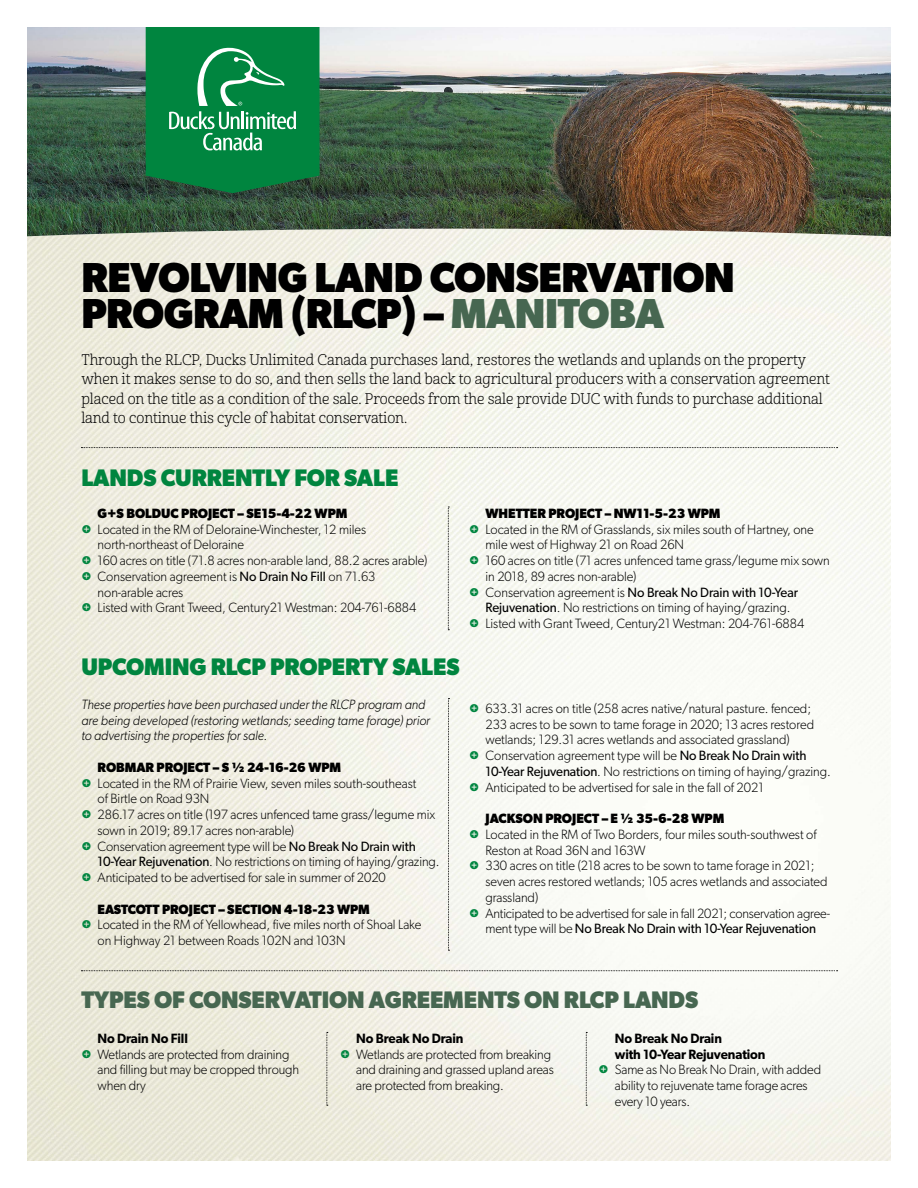
<style>
.page{position:relative;width:918px;height:1188px;background:#fff}
.page>*{position:absolute;margin:0;border:0;box-sizing:border-box;transform-origin:0 0}
.t1{font:700 42px/36px "Gibson";letter-spacing:-.01em;color:#000;scale:.96 1}
.t2{font:700 24px "Gibson";letter-spacing:-.005em;color:#00853f;scale:.96 1}
.t3{font:700 24px "Gibson";letter-spacing:-.005em;color:#476751;scale:.96 1}
.t4{font:15px/19.5px "Cabrito Nor Boo";letter-spacing:-.005em;color:#000;scale:.96 1}
.t5{font:300 13.5px "Gibson";color:#000;scale:.96 1}
.t6{font:italic 300 13.5px/15.8px "Gibson";color:#000;scale:.96 1}
.t7{font:700 13.5px "Gibson";color:#000;scale:.96 1}
.t8{font:13.5px "Gibson";letter-spacing:-.01em;color:#000;scale:.96 1}
.t9{font:600 13.5px "Gibson";letter-spacing:-.01em;color:#000;scale:.96 1}
.s1{color:#476751}
.s2{font-family:"Entypo";font-weight:400;font-size:19.5px;color:#00853f}
.s3{font-weight:400}
.s4{font-family:"Entypo";font-size:19.5px;color:#00853f}
.s5{font-weight:300}
</style>
<div class="page">
<img style="left:27px;top:236px;width:864px;height:925px">
<svg style="left:81px;top:447px;width:757px;height:1px"></svg>
<svg style="left:448px;top:507px;width:1px;height:123px"></svg>
<img style="left:27px;top:27px;width:864px;height:209px">
<svg style="left:146px;top:27px;width:174px;height:166px;background:#158a4c"></svg>
<svg style="left:448px;top:698px;width:1px;height:253px"></svg>
<svg style="left:327px;top:1032px;width:1px;height:74px"></svg>
<svg style="left:586px;top:1032px;width:1px;height:74px"></svg>
<svg style="left:81px;top:970px;width:757px;height:1px"></svg>
<h1 class="t1" style="left:81px;top:259px;width:682px">REVOLVING LAND CONSERVATION<br>PROGRAM (RLCP) – <span class="s1">MANITOBA</span></h1>
<p class="t4" style="left:81px;top:350px;width:781px">Through the RLCP, Ducks Unlimited Canada purchases land, restores the wetlands and uplands on the property when it makes sense to do so, and then sells the land back to agricultural producers with a conservation agreement placed on the title as a condition of the sale. Proceeds from the sale provide DUC with funds to purchase additional land to continue this cycle of habitat conservation.</p>
<h2 class="t2" style="left:81px;top:463px;width:332px">LANDS CURRENTLY FOR SALE</h2>
<p class="t7" style="left:98px;top:505px;width:262px">G+S BOLDUC PROJECT – SE15-4-22 WPM</p>
<p class="t5" style="left:81px;top:521px;width:298px"><span class="s2">Z</span> Located in the RM of Deloraine-Winchester, 12 miles</p>
<p class="t5" style="left:98px;top:537px;width:154px">north-northeast of Deloraine</p>
<p class="t5" style="left:81px;top:552px;width:362px"><span class="s2">Z</span> 160 acres on title (71.8 acres non-arable land, 88.2 acres arable)</p>
<p class="t5" style="left:81px;top:568px;width:308px"><span class="s2">Z</span> Conservation agreement is <span class="s3">No Drain No Fill</span> on 71.63</p>
<p class="t5" style="left:98px;top:584px;width:91px">non-arable acres</p>
<p class="t5" style="left:81px;top:600px;width:350px"><span class="s2">Z</span> Listed with Grant Tweed, Century21 Westman: 204-761-6884</p>
<p class="t7" style="left:486px;top:505px;width:246px">WHETTER PROJECT – NW11-5-23 WPM</p>
<p class="t5" style="left:469px;top:521px;width:360px"><span class="s2">Z</span> Located in the RM of Grasslands, six miles south of Hartney, one</p>
<p class="t5" style="left:486px;top:537px;width:208px">mile west of Highway 21 on Road 26N</p>
<p class="t5" style="left:469px;top:552px;width:377px"><span class="s2">Z</span> 160 acres on title (71 acres unfenced tame grass/legume mix sown</p>
<p class="t5" style="left:486px;top:568px;width:159px">in 2018, 89 acres non-arable)</p>
<p class="t8" style="left:469px;top:584px;width:344px"><span class="s4">Z</span> <span class="s5">Conservation agreement is</span> No Break No Drain with 10-Year</p>
<p class="t5" style="left:486px;top:600px;width:319px"><span class="s3">Rejuvenation</span>. No restrictions on timing of haying/grazing.</p>
<p class="t5" style="left:469px;top:615px;width:350px"><span class="s2">Z</span> Listed with Grant Tweed, Century21 Westman: 204-761-6884</p>
<h2 class="t2" style="left:81px;top:653px;width:395px">UPCOMING RLCP PROPERTY SALES</h2>
<p class="t6" style="left:81px;top:696px;width:365px">These properties have been purchased under the RLCP program and are being developed (restoring wetlands; seeding tame forage) prior to advertising the properties for sale.</p>
<p class="t7" style="left:98px;top:759px;width:255px">ROBMAR PROJECT – S ½ 24-16-26 WPM</p>
<p class="t5" style="left:81px;top:775px;width:350px"><span class="s2">Z</span> Located in the RM of Prairie View, seven miles south-southeast</p>
<p class="t5" style="left:98px;top:791px;width:118px">of Birtle on Road 93N</p>
<p class="t5" style="left:81px;top:806px;width:370px"><span class="s2">Z</span> 286.17 acres on title (197 acres unfenced tame grass/legume mix</p>
<p class="t5" style="left:98px;top:822px;width:206px">sown in 2019; 89.17 acres non-arable)</p>
<p class="t5" style="left:81px;top:838px;width:350px"><span class="s2">Z</span> Conservation agreement type will be <span class="s3">No Break No Drain with</span></p>
<p class="t5" style="left:98px;top:854px;width:358px"><span class="s3">10-Year Rejuvenation</span>. No restrictions on timing of haying/grazing.</p>
<p class="t5" style="left:81px;top:869px;width:319px"><span class="s2">Z</span> Anticipated to be advertised for sale in summer of 2020</p>
<p class="t7" style="left:98px;top:901px;width:285px">EASTCOTT PROJECT – SECTION 4-18-23 WPM</p>
<p class="t5" style="left:81px;top:917px;width:356px"><span class="s2">Z</span> Located in the RM of Yellowhead, five miles north of Shoal Lake</p>
<p class="t5" style="left:98px;top:932px;width:260px">on Highway 21 between Roads 102N and 103N</p>
<p class="t5" style="left:469px;top:700px;width:358px"><span class="s2">Z</span> 633.31 acres on title (258 acres native/natural pasture. fenced;</p>
<p class="t5" style="left:486px;top:716px;width:344px">233 acres to be sown to tame forage in 2020; 13 acres restored</p>
<p class="t5" style="left:486px;top:732px;width:318px">wetlands; 129.31 acres wetlands and associated grassland)</p>
<p class="t5" style="left:469px;top:747px;width:353px"><span class="s2">Z</span> Conservation agreement type will be <span class="s3">No Break No Drain with</span></p>
<p class="t5" style="left:486px;top:763px;width:361px"><span class="s3">10-Year Rejuvenation</span>. No restrictions on timing of haying/grazing.</p>
<p class="t5" style="left:469px;top:779px;width:308px"><span class="s2">Z</span> Anticipated to be advertised for sale in the fall of 2021</p>
<p class="t7" style="left:486px;top:810px;width:250px">JACKSON PROJECT – E ½ 35-6-28 WPM</p>
<p class="t5" style="left:469px;top:826px;width:363px"><span class="s2">Z</span> Located in the RM of Two Borders, four miles south-southwest of</p>
<p class="t5" style="left:486px;top:842px;width:168px">Reston at Road 36N and 163W</p>
<p class="t5" style="left:469px;top:858px;width:361px"><span class="s2">Z</span> 330 acres on title (218 acres to be sown to tame forage in 2021;</p>
<p class="t5" style="left:486px;top:873px;width:358px">seven acres restored wetlands; 105 acres wetlands and associated</p>
<p class="t5" style="left:486px;top:889px;width:56px">grassland)</p>
<p class="t5" style="left:469px;top:905px;width:377px"><span class="s2">Z</span> Anticipated to be advertised for sale in fall 2021; conservation agree-</p>
<p class="t8" style="left:486px;top:921px;width:346px"><span class="s5">ment type will be</span> No Break No Drain with 10-Year Rejuvenation</p>
<h2 class="t3" style="left:81px;top:985px;width:644px">TYPES OF CONSERVATION AGREEMENTS ON RLCP LANDS</h2>
<p class="t9" style="left:98px;top:1030px;width:96px">No Drain No Fill</p>
<p class="t5" style="left:81px;top:1046px;width:218px"><span class="s2">Z</span> Wetlands are protected from draining</p>
<p class="t5" style="left:98px;top:1062px;width:212px">and filling but may be cropped through</p>
<p class="t5" style="left:98px;top:1077px;width:52px">when dry</p>
<p class="t9" style="left:356px;top:1030px;width:113px">No Break No Drain</p>
<p class="t5" style="left:340px;top:1046px;width:221px"><span class="s2">Z</span> Wetlands are protected from breaking</p>
<p class="t5" style="left:356px;top:1062px;width:207px">and draining and grassed upland areas</p>
<p class="t5" style="left:356px;top:1077px;width:155px">are protected from breaking.</p>
<p class="t9" style="left:615px;top:1030px;width:113px">No Break No Drain</p>
<p class="t9" style="left:615px;top:1046px;width:158px">with 10-Year Rejuvenation</p>
<p class="t5" style="left:599px;top:1062px;width:233px"><span class="s2">Z</span> Same as No Break No Drain, with added</p>
<p class="t5" style="left:615px;top:1077px;width:202px">ability to rejuvenate tame forage acres</p>
<p class="t5" style="left:615px;top:1093px;width:80px">every 10 years.</p>
</div>
